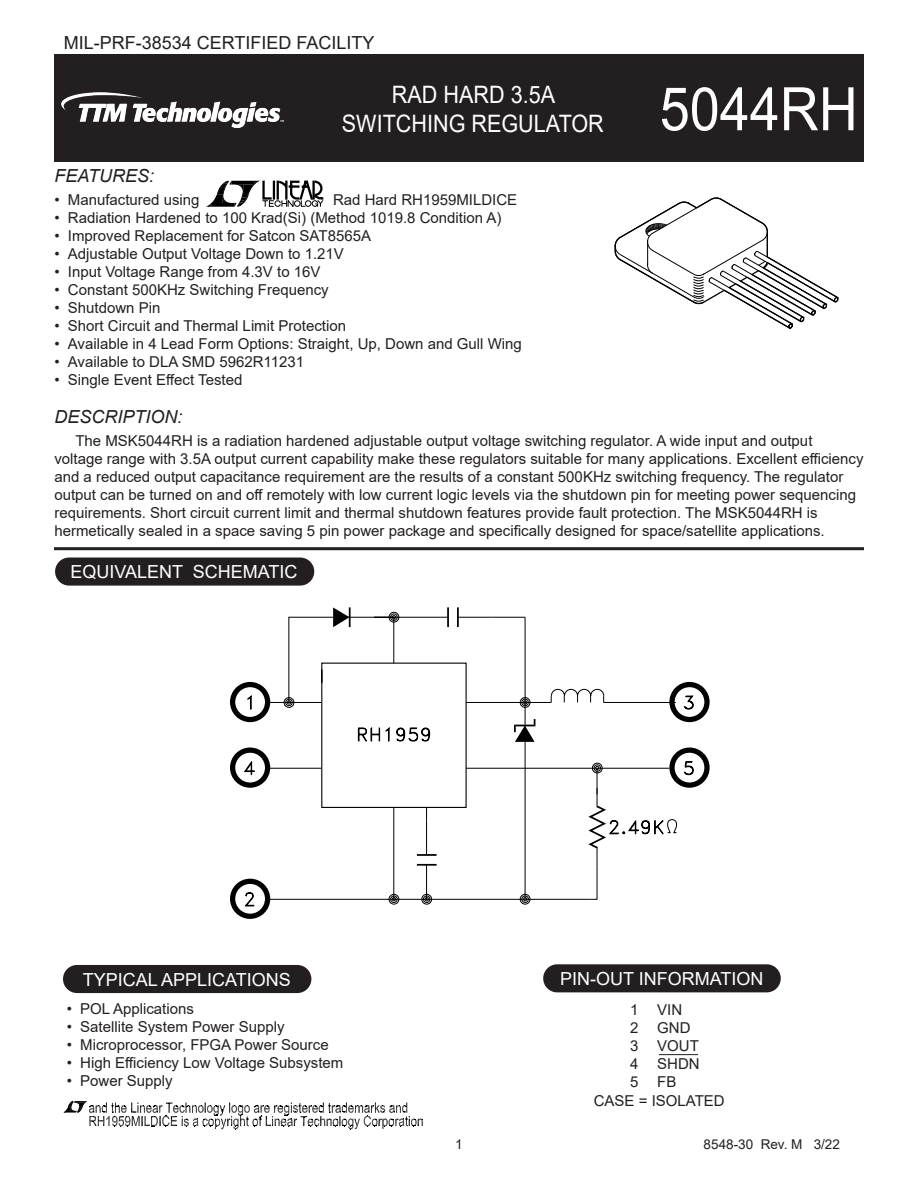
<style>
.page{position:relative;width:918px;height:1188px;background:#fff}
.page>*{position:absolute;margin:0;border:0;box-sizing:border-box;transform-origin:0 0}
.t1{font:60px "Arial";color:#fff;scale:.9 1}
.t2{font:24px/28.8px "Arial";color:#fff;text-align:center;scale:.9 1}
.t3{font:18px "Arial";color:#fff}
.t4{font:18px "Arial";color:#231f20}
.t5{font:italic 18px "Arial";color:#231f20}
.t6{font:15px/18px "Arial";color:#231f20}
.t7{font:13.5px "Arial";color:#231f20}
</style>
<div class="page">
<div style="left:56px;top:56px;width:806px;height:104px;background:#231f20"></div>
<div style="left:54px;top:54px;width:810px;height:108px;border:3px solid #231f20"></div>
<img style="left:62px;top:92px;width:222px;height:36px">
<svg style="left:205px;top:180px;width:119px;height:27px"></svg>
<svg style="left:614px;top:197px;width:225px;height:132px"></svg>
<hr style="left:54px;top:547px;width:810px;height:3px;background:#231f20">
<div style="left:55px;top:558px;width:259px;height:28px;background:#231f20;border-radius:14px"></div>
<div style="left:63px;top:965px;width:248px;height:28px;background:#231f20;border-radius:14px"></div>
<div style="left:543px;top:964px;width:238px;height:28px;background:#231f20;border-radius:14px"></div>
<div style="left:230px;top:682px;width:40px;height:40px;border:5px solid #000;border-radius:50%"></div>
<div style="left:230px;top:748px;width:40px;height:40px;border:5px solid #000;border-radius:50%"></div>
<div style="left:230px;top:879px;width:40px;height:40px;border:5px solid #000;border-radius:50%"></div>
<div style="left:669px;top:748px;width:41px;height:40px;border:5px solid #000;border-radius:50%"></div>
<svg style="left:684px;top:695px;width:10px;height:80px"></svg>
<div style="left:669px;top:682px;width:41px;height:40px;border:5px solid #000;border-radius:50%"></div>
<svg style="left:244px;top:607px;width:433px;height:300px"></svg>
<hr style="left:659px;top:1054px;width:39px;height:1px;background:#231f20">
<svg style="left:63px;top:1101px;width:360px;height:29px"></svg>
<p class="t4" style="left:64px;top:31px;width:312px">MIL-PRF-38534 CERTIFIED FACILITY</p>
<h1 class="t2" style="left:342px;top:80px;width:293px">RAD HARD 3.5A<br>SWITCHING REGULATOR</h1>
<p class="t1" style="left:660px;top:68px;width:222px">5044RH</p>
<h2 class="t5" style="left:54px;top:164px;width:101px">FEATURES:</h2>
<p class="t6" style="left:54px;top:191px;width:147px">• Manufactured using</p>
<p class="t6" style="left:333px;top:191px;width:186px">Rad Hard RH1959MILDICE</p>
<p class="t6" style="left:54px;top:209px;width:449px">• Radiation Hardened to 100 Krad(Si) (Method 1019.8 Condition A)</p>
<p class="t6" style="left:54px;top:227px;width:318px">• Improved Replacement for Satcon SAT8565A</p>
<p class="t6" style="left:54px;top:245px;width:291px">• Adjustable Output Voltage Down to 1.21V</p>
<p class="t6" style="left:54px;top:263px;width:268px">• Input Voltage Range from 4.3V to 16V</p>
<p class="t6" style="left:54px;top:281px;width:276px">• Constant 500KHz Switching Frequency</p>
<p class="t6" style="left:54px;top:299px;width:108px">• Shutdown Pin</p>
<p class="t6" style="left:54px;top:317px;width:293px">• Short Circuit and Thermal Limit Protection</p>
<p class="t6" style="left:54px;top:335px;width:469px">• Available in 4 Lead Form Options: Straight, Up, Down and Gull Wing</p>
<p class="t6" style="left:54px;top:353px;width:251px">• Available to DLA SMD 5962R11231</p>
<p class="t6" style="left:54px;top:371px;width:190px">• Single Event Effect Tested</p>
<h2 class="t5" style="left:54px;top:405px;width:130px">DESCRIPTION:</h2>
<p class="t6" style="left:54px;top:432px;width:811px;text-indent:21px">The MSK5044RH is a radiation hardened adjustable output voltage switching regulator. A wide input and output voltage range with 3.5A output current capability make these regulators suitable for many applications. Excellent efficiency and a reduced output capacitance requirement are the results of a constant 500KHz switching frequency. The regulator output can be turned on and off remotely with low current logic levels via the shutdown pin for meeting power sequencing requirements. Short circuit current limit and thermal shutdown features provide fault protection. The MSK5044RH is hermetically sealed in a space saving 5 pin power package and specifically designed for space/satellite applications.</p>
<h2 class="t3" style="left:71px;top:559px;width:229px">EQUIVALENT SCHEMATIC</h2>
<p class="t3" style="left:83px;top:967px;width:210px">TYPICAL APPLICATIONS</p>
<p class="t3" style="left:560px;top:966px;width:205px">PIN-OUT INFORMATION</p>
<p class="t6" style="left:67px;top:1000px;width:129px">• POL Applications</p>
<p class="t6" style="left:630px;top:1000px;width:54px">1 VIN</p>
<p class="t6" style="left:67px;top:1018px;width:219px">• Satellite System Power Supply</p>
<p class="t6" style="left:630px;top:1018px;width:62px">2 GND</p>
<p class="t6" style="left:67px;top:1036px;width:263px">• Microprocessor, FPGA Power Source</p>
<p class="t6" style="left:630px;top:1036px;width:70px">3 VOUT</p>
<p class="t6" style="left:67px;top:1054px;width:278px">• High Efficiency Low Voltage Subsystem</p>
<p class="t6" style="left:630px;top:1054px;width:71px">4 SHDN</p>
<p class="t6" style="left:67px;top:1072px;width:108px">• Power Supply</p>
<p class="t6" style="left:630px;top:1072px;width:48px">5 FB</p>
<p class="t6" style="left:594px;top:1092px;width:133px">CASE = ISOLATED</p>
<p class="t7" style="left:455px;top:1135px;width:9px">1</p>
<p class="t7" style="left:704px;top:1135px;width:138px">8548-30 Rev. M 3/22</p>
</div>
